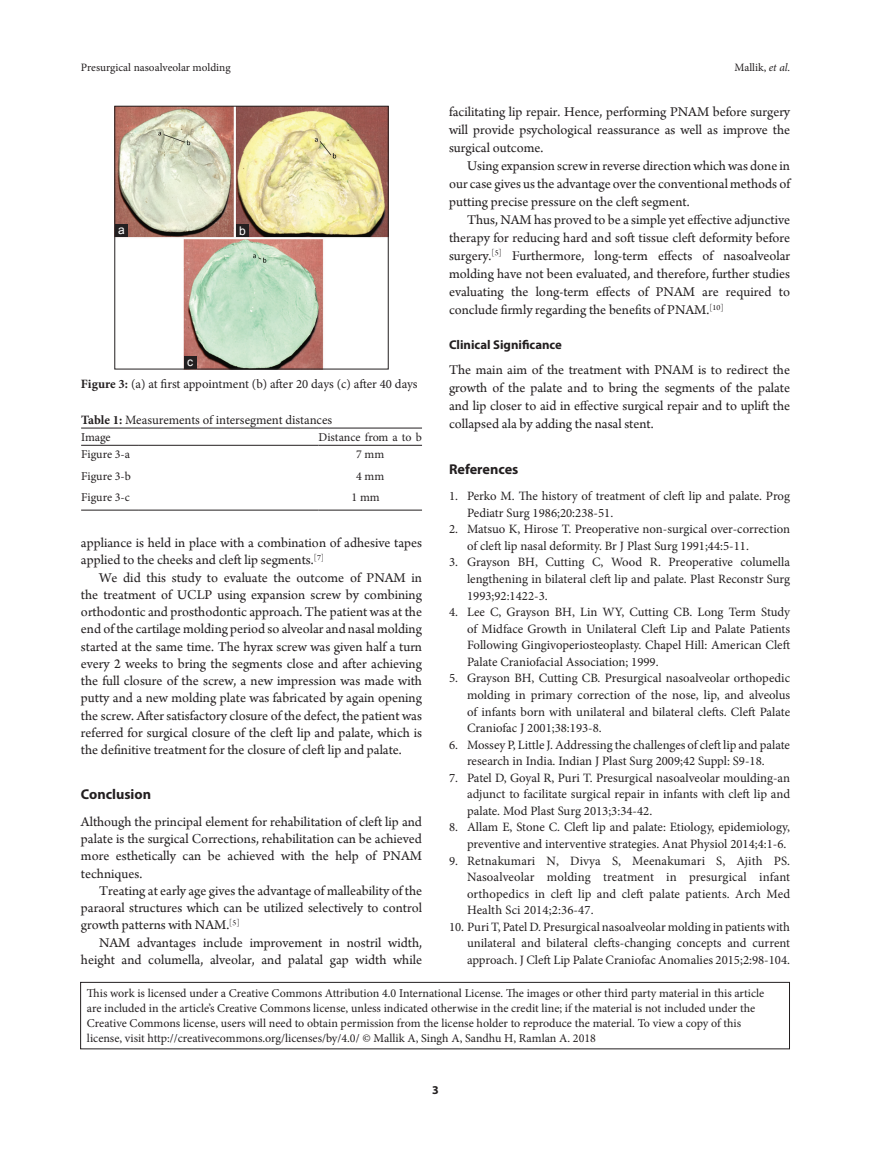
<style>
.page{position:relative;width:894px;height:1170px;background:#fff}
.page>*{position:absolute;margin:0;border:0;box-sizing:border-box;transform-origin:0 0}
.TX{font:14.25px/17.2px "Arno Pro";color:#231f20;text-align:justify}
.TXFL{font:14.25px/17.2px "Arno Pro";color:#231f20;text-align:justify}
.t1{font:700 14.25px "Myriad Pro";color:#231f20}
.REF{font:12.75px/16.5px "Minion Pro";color:#231f20;text-align:justify}
.FGC{font:12.75px "Minion Pro";letter-spacing:-.005em;color:#231f20}
.TT{font:12.75px "Minion Pro";letter-spacing:-.005em;color:#231f20}
.t2{font:700 12.75px "Myriad Pro";color:#231f20}
.TBL{font:12px "Minion Pro";color:#231f20}
.TB{font:12px "Minion Pro";color:#231f20}
.TCH{font:12px "Minion Pro";letter-spacing:-.005em;color:#231f20}
.LABEL{font:12px "Arial";color:#fff}
.RF{font:700 12px "Myriad Pro";color:#231f20}
.t3{font:11.25px "Minion Pro";color:#231f20}
.s1{font-style:italic}
.s2{font-weight:700}
</style>
<div class="page">
<hr style="left:81px;top:510px;width:58px;height:1px;background:#231f20">
<hr style="left:139px;top:510px;width:179px;height:1px;background:#231f20">
<hr style="left:318px;top:510px;width:104px;height:1px;background:#231f20">
<hr style="left:81px;top:428px;width:58px;height:1px;background:#231f20">
<hr style="left:139px;top:428px;width:179px;height:1px;background:#231f20">
<hr style="left:318px;top:428px;width:104px;height:1px;background:#231f20">
<hr style="left:81px;top:445px;width:58px;height:1px;background:#231f20">
<hr style="left:139px;top:445px;width:179px;height:1px;background:#231f20">
<hr style="left:318px;top:445px;width:104px;height:1px;background:#231f20">
<img style="left:116px;top:108px;width:270px;height:259px">
<div style="left:114px;top:106px;width:274px;height:263px;border:1px solid #231f20"></div>
<div style="left:184px;top:356px;width:12px;height:13px;background:#231f20"></div>
<div style="left:236px;top:224px;width:13px;height:13px;background:#231f20"></div>
<div style="left:115px;top:224px;width:13px;height:13px;background:#231f20"></div>
<div style="left:80px;top:982px;width:709px;height:67px;border:1px solid #231f20"></div>
<p class="t3" style="left:81px;top:60px;width:151px">Presurgical nasoalveolar molding</p>
<p class="t3" style="left:734px;top:60px;width:57px">Mallik, <span class="s1">et al</span>.</p>
<p class="LABEL" style="left:118px;top:221px;width:8px">a</p>
<p class="LABEL" style="left:239px;top:222px;width:8px">b</p>
<p class="LABEL" style="left:187px;top:354px;width:7px">c</p>
<p class="FGC" style="left:81px;top:375px;width:338px"><span class="s2">Figure 3:</span> (a) at first appointment (b) after 20 days (c) after 40 days</p>
<p class="TT" style="left:81px;top:411px;width:252px"><span class="s2">Table 1:</span> Measurements of intersegment distances</p>
<p class="TCH" style="left:81px;top:429px;width:31px">Image</p>
<p class="TCH" style="left:318px;top:429px;width:105px">Distance from a to b</p>
<p class="TB" style="left:81px;top:446px;width:50px">Figure 3‑a</p>
<p class="TB" style="left:356px;top:446px;width:30px">7 mm</p>
<p class="TB" style="left:81px;top:468px;width:51px">Figure 3‑b</p>
<p class="TB" style="left:356px;top:468px;width:30px">4 mm</p>
<p class="TBL" style="left:81px;top:489px;width:50px">Figure 3‑c</p>
<p class="TBL" style="left:351px;top:489px;width:30px">1 mm</p>
<p class="TX" style="left:81px;top:535px;width:342px">appliance is held in place with a combination of adhesive tapes applied to the cheeks and cleft lip segments.<sup>[7]</sup></p>
<p class="TX" style="left:81px;top:569px;width:342px;text-indent:18px">We did this study to evaluate the outcome of PNAM in the treatment of UCLP using expansion screw by combining orthodontic and prosthodontic approach. The patient was at the end of the cartilage molding period so alveolar and nasal molding started at the same time. The hyrax screw was given half a turn every 2 weeks to bring the segments close and after achieving the full closure of the screw, a new impression was made with putty and a new molding plate was fabricated by again opening the screw. After satisfactory closure of the defect, the patient was referred for surgical closure of the cleft lip and palate, which is the definitive treatment for the closure of cleft lip and palate.</p>
<h1 class="t1" style="left:81px;top:785px;width:72px">Conclusion</h1>
<p class="TXFL" style="left:81px;top:814px;width:342px">Although the principal element for rehabilitation of cleft lip and palate is the surgical Corrections, rehabilitation can be achieved more esthetically can be achieved with the help of PNAM techniques.</p>
<p class="TX" style="left:81px;top:883px;width:342px;text-indent:18px">Treating at early age gives the advantage of malleability of the paraoral structures which can be utilized selectively to control growth patterns with NAM.<sup>[5]</sup></p>
<p class="TX" style="left:81px;top:934px;width:342px;text-align:right">NAM advantages include improvement in nostril width, height and columella, alveolar, and palatal gap width while</p>
<p class="TX" style="left:449px;top:103px;width:342px;line-height:18px">facilitating lip repair. Hence, performing PNAM before surgery will provide psychological reassurance as well as improve the surgical outcome.</p>
<p class="TX" style="left:449px;top:157px;width:342px;line-height:18px;text-indent:18px">Using expansion screw in reverse direction which was done in our case gives us the advantage over the conventional methods of putting precise pressure on the cleft segment.</p>
<p class="TX" style="left:449px;top:211px;width:342px;line-height:18px;text-indent:18px">Thus, NAM has proved to be a simple yet effective adjunctive therapy for reducing hard and soft tissue cleft deformity before surgery.<sup>[5]</sup> Furthermore, long-term effects of nasoalveolar molding have not been evaluated, and therefore, further studies evaluating the long-term effects of PNAM are required to conclude firmly regarding the benefits of PNAM.<sup>[10]</sup></p>
<h2 class="t2" style="left:449px;top:337px;width:114px">Clinical Significance</h2>
<p class="TXFL" style="left:449px;top:362px;width:342px;line-height:18px">The main aim of the treatment with PNAM is to redirect the growth of the palate and to bring the segments of the palate and lip closer to aid in effective surgical repair and to uplift the collapsed ala by adding the nasal stent.</p>
<h1 class="t1" style="left:449px;top:460px;width:71px">References</h1>
<p class="REF" style="left:467px;top:488px;width:324px;text-indent:-18px">1. Perko M. The history of treatment of cleft lip and palate. Prog<br>Pediatr Surg 1986;20:238-51.</p>
<p class="REF" style="left:467px;top:521px;width:324px;text-indent:-18px">2. Matsuo K, Hirose T. Preoperative non-surgical over-correction of cleft lip nasal deformity. Br J Plast Surg 1991;44:5-11.</p>
<p class="REF" style="left:467px;top:554px;width:324px;text-indent:-18px">3. Grayson BH, Cutting C, Wood R. Preoperative columella lengthening in bilateral cleft lip and palate. Plast Reconstr Surg 1993;92:1422-3.</p>
<p class="REF" style="left:467px;top:604px;width:324px;text-indent:-18px">4. Lee C, Grayson BH, Lin WY, Cutting CB. Long Term Study of Midface Growth in Unilateral Cleft Lip and Palate Patients Following Gingivoperiosteoplasty. Chapel Hill: American Cleft Palate Craniofacial Association; 1999.</p>
<p class="REF" style="left:467px;top:670px;width:324px;text-indent:-18px">5. Grayson BH, Cutting CB. Presurgical nasoalveolar orthopedic molding in primary correction of the nose, lip, and alveolus of infants born with unilateral and bilateral clefts. Cleft Palate Craniofac J 2001;38:193-8.</p>
<p class="REF" style="left:449px;top:736px;width:342px;text-align:center">6. Mossey P, Little J. Addressing the challenges of cleft lip and palate research in India. Indian J Plast Surg 2009;42 Suppl: S9‑18.</p>
<p class="REF" style="left:467px;top:769px;width:324px;text-indent:-18px">7. Patel D, Goyal R, Puri T. Presurgical nasoalveolar moulding-an adjunct to facilitate surgical repair in infants with cleft lip and palate. Mod Plast Surg 2013;3:34-42.</p>
<p class="REF" style="left:449px;top:819px;width:342px;text-align:right">8. Allam E, Stone C. Cleft lip and palate: Etiology, epidemiology, preventive and interventive strategies. Anat Physiol 2014;4:1-6.</p>
<p class="REF" style="left:467px;top:852px;width:324px;text-indent:-18px">9. Retnakumari N, Divya S, Meenakumari S, Ajith PS.<br>Nasoalveolar molding treatment in presurgical infant orthopedics in cleft lip and cleft palate patients. Arch Med Health Sci 2014;2:36-47.</p>
<p class="REF" style="left:467px;top:918px;width:324px;text-indent:-18px">10. Puri T, Patel D. Presurgical nasoalveolar molding in patients with unilateral and bilateral clefts-changing concepts and current approach. J Cleft Lip Palate Craniofac Anomalies 2015;2:98-104.</p>
<p class="TBL" style="left:87px;top:985px;width:678px">This work is licensed under a Creative Commons Attribution 4.0 International License. The images or other third party material in this article</p>
<p class="TBL" style="left:87px;top:1000px;width:669px">are included in the article’s Creative Commons license, unless indicated otherwise in the credit line; if the material is not included under the</p>
<p class="TBL" style="left:87px;top:1015px;width:655px">Creative Commons license, users will need to obtain permission from the license holder to reproduce the material. To view a copy of this</p>
<p class="TBL" style="left:87px;top:1030px;width:510px">license, visit http://creativecommons.org/licenses/by/4.0/ © Mallik A, Singh A, Sandhu H, Ramlan A. 2018</p>
<p class="RF" style="left:432px;top:1082px;width:8px">3</p>
</div>
